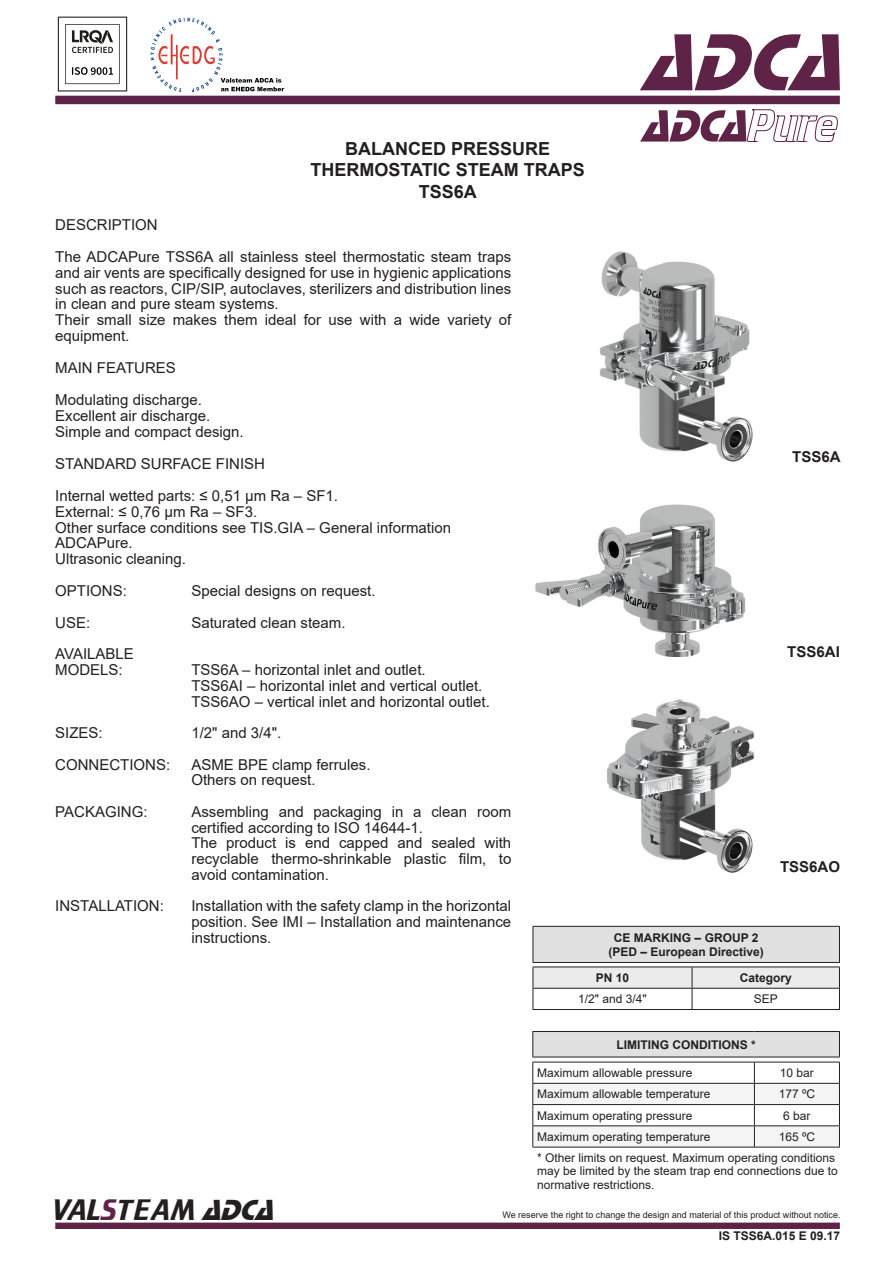
<style>
.page{position:relative;width:893px;height:1263px;background:#fff}
.page>*{position:absolute;margin:0;border:0;box-sizing:border-box;transform-origin:0 0}
.t1{font:italic 84px "Stop D";color:#5f2348}
.t2{font:30px "Trekker";color:#231f20}
.t3{font:700 18px "Arial";color:#231f20}
.t4{font:15px/15.8px "Arial";color:#231f20;text-align:justify}
.t5{font:700 15px "Arial";color:#231f20}
.Estilo_de_parágrafo_1{font:12px/13.5px "Arial";color:#231f20}
.t6{font:700 12px "Arial";color:#231f20}
.t7{font:9px "Arial";color:#231f20}
.s1{color:#5f2348}
.s2{font-family:"Stop D";font-style:italic}
</style>
<div class="page">
<div style="left:55px;top:96px;width:785px;height:8px;background:#5e2348"></div>
<div style="left:55px;top:1222px;width:785px;height:7px;background:#5f2348;border:2px solid #5f2348"></div>
<img style="left:57px;top:16px;width:71px;height:76px">
<svg style="left:640px;top:110px;width:198px;height:32px"></svg>
<img style="left:150px;top:17px;width:135px;height:75px">
<img style="left:600px;top:251px;width:153px;height:211px">
<img style="left:535px;top:504px;width:211px;height:153px">
<img style="left:607px;top:700px;width:148px;height:172px">
<hr style="left:532px;top:1031px;width:222px;height:1px;background:#231f20">
<hr style="left:754px;top:1031px;width:86px;height:1px;background:#231f20">
<svg style="left:532px;top:1032px;width:308px;height:115px"></svg>
<hr style="left:532px;top:1147px;width:222px;height:1px;background:#231f20">
<hr style="left:754px;top:1147px;width:86px;height:1px;background:#231f20">
<div style="left:533px;top:926px;width:306px;height:36px;background:#e1e1e1"></div>
<hr style="left:533px;top:1009px;width:159px;height:1px;background:#231f20">
<hr style="left:692px;top:1009px;width:148px;height:1px;background:#231f20">
<hr style="left:533px;top:926px;width:159px;height:1px;background:#231f20">
<hr style="left:533px;top:927px;width:1px;height:35px;background:#231f20">
<hr style="left:692px;top:926px;width:148px;height:1px;background:#231f20">
<hr style="left:839px;top:927px;width:1px;height:35px;background:#231f20">
<hr style="left:533px;top:962px;width:159px;height:1px;background:#231f20">
<hr style="left:692px;top:962px;width:148px;height:1px;background:#231f20">
<hr style="left:533px;top:966px;width:159px;height:1px;background:#231f20">
<hr style="left:692px;top:966px;width:148px;height:1px;background:#231f20">
<svg style="left:533px;top:967px;width:307px;height:42px"></svg>
<hr style="left:533px;top:988px;width:159px;height:1px;background:#231f20">
<hr style="left:692px;top:988px;width:148px;height:1px;background:#231f20">
<p class="t4" style="left:55px;top:217px;width:104px">DESCRIPTION</p>
<p class="t3" style="left:345px;top:135px;width:207px">BALANCED PRESSURE</p>
<p class="t3" style="left:310px;top:157px;width:276px">THERMOSTATIC STEAM TRAPS</p>
<p class="t3" style="left:419px;top:179px;width:60px">TSS6A</p>
<p class="t4" style="left:55px;top:249px;width:458px">The ADCAPure TSS6A all stainless steel thermostatic steam traps and air vents are specifically designed for use in hygienic applications such as reactors, CIP/SIP, autoclaves, sterilizers and distribution lines in clean and pure steam systems.</p>
<p class="t4" style="left:55px;top:312px;width:458px">Their small size makes them ideal for use with a wide variety of equipment.</p>
<p class="t4" style="left:55px;top:360px;width:122px">MAIN FEATURES</p>
<p class="t4" style="left:55px;top:392px;width:148px">Modulating discharge.</p>
<p class="t4" style="left:55px;top:408px;width:157px">Excellent air discharge.</p>
<p class="t4" style="left:55px;top:423px;width:190px">Simple and compact design.</p>
<p class="t4" style="left:55px;top:456px;width:211px">STANDARD SURFACE FINISH</p>
<p class="t4" style="left:55px;top:488px;width:284px">Internal wetted parts: ≤ 0,51 µm Ra – SF1.</p>
<p class="t4" style="left:55px;top:504px;width:203px">External: ≤ 0,76 µm Ra – SF3.</p>
<p class="t4" style="left:55px;top:519px;width:397px">Other surface conditions see TIS.GIA – General information</p>
<p class="t4" style="left:55px;top:535px;width:79px">ADCAPure.</p>
<p class="t4" style="left:55px;top:551px;width:132px">Ultrasonic cleaning.</p>
<h1 class="t1" style="left:641px;top:14px;width:227px">ADCA</h1>
<p class="t5" style="left:792px;top:446px;width:50px">TSS6A</p>
<p class="t4" style="left:55px;top:583px;width:73px">OPTIONS:</p>
<p class="t4" style="left:55px;top:614px;width:37px">USE:</p>
<p class="t4" style="left:55px;top:646px;width:80px">AVAILABLE</p>
<p class="t4" style="left:55px;top:662px;width:69px">MODELS:</p>
<p class="t4" style="left:55px;top:725px;width:49px">SIZES:</p>
<p class="t4" style="left:55px;top:756px;width:117px">CONNECTIONS:</p>
<p class="t4" style="left:55px;top:803px;width:94px">PACKAGING:</p>
<p class="t4" style="left:55px;top:898px;width:110px">INSTALLATION:</p>
<p class="t4" style="left:191px;top:583px;width:186px">Special designs on request.</p>
<p class="t4" style="left:191px;top:614px;width:156px">Saturated clean steam.</p>
<p class="t4" style="left:191px;top:662px;width:236px">TSS6A – horizontal inlet and outlet.</p>
<p class="t4" style="left:191px;top:677px;width:292px">TSS6AI – horizontal inlet and vertical outlet.</p>
<p class="t4" style="left:191px;top:693px;width:300px">TSS6AO – vertical inlet and horizontal outlet.</p>
<p class="t4" style="left:191px;top:725px;width:91px">1/2" and 3/4".</p>
<p class="t4" style="left:191px;top:756px;width:181px">ASME BPE clamp ferrules.</p>
<p class="t4" style="left:191px;top:772px;width:126px">Others on request.</p>
<p class="t4" style="left:191px;top:803px;width:321px">Assembling and packaging in a clean room certified according to ISO 14644-1.</p>
<p class="t4" style="left:191px;top:835px;width:321px">The product is end capped and sealed with recyclable thermo-shrinkable plastic film, to avoid contamination.</p>
<p class="t4" style="left:191px;top:898px;width:321px">Installation with the safety clamp in the horizontal position. See IMI – Installation and maintenance instructions.</p>
<p class="t5" style="left:787px;top:641px;width:54px">TSS6AI</p>
<p class="t5" style="left:780px;top:856px;width:62px">TSS6AO</p>
<p class="t6" style="left:614px;top:929px;width:146px">CE MARKING – GROUP 2</p>
<p class="t6" style="left:608px;top:943px;width:157px">(PED – European Directive)</p>
<p class="t6" style="left:596px;top:969px;width:35px">PN 10</p>
<p class="t6" style="left:740px;top:969px;width:54px">Category</p>
<p class="Estilo_de_parágrafo_1" style="left:578px;top:992px;width:70px">1/2" and 3/4"</p>
<p class="Estilo_de_parágrafo_1" style="left:754px;top:992px;width:26px">SEP</p>
<p class="t6" style="left:616px;top:1036px;width:141px">LIMITING CONDITIONS *</p>
<p class="Estilo_de_parágrafo_1" style="left:537px;top:1066px;width:157px">Maximum allowable pressure</p>
<p class="Estilo_de_parágrafo_1" style="left:780px;top:1066px;width:36px">10 bar</p>
<p class="Estilo_de_parágrafo_1" style="left:537px;top:1087px;width:175px">Maximum allowable temperature</p>
<p class="Estilo_de_parágrafo_1" style="left:779px;top:1087px;width:38px">177 ºC</p>
<p class="Estilo_de_parágrafo_1" style="left:537px;top:1108px;width:157px">Maximum operating pressure</p>
<p class="Estilo_de_parágrafo_1" style="left:783px;top:1108px;width:29px">6 bar</p>
<p class="Estilo_de_parágrafo_1" style="left:537px;top:1130px;width:175px">Maximum operating temperature</p>
<p class="Estilo_de_parágrafo_1" style="left:779px;top:1130px;width:38px">165 ºC</p>
<p class="Estilo_de_parágrafo_1" style="left:537px;top:1150px;width:302px">* Other limits on request. Maximum operating conditions may be limited by the steam trap end connections due to normative restrictions.</p>
<p class="t2" style="left:52px;top:1193px;width:232px">VAL<span class="s1">S</span>TEAM <span class="s2">ADCA</span></p>
<p class="t7" style="left:502px;top:1209px;width:340px">We reserve the right to change the design and material of this product without notice.</p>
<p class="t6" style="left:719px;top:1227px;width:123px">IS TSS6A.015 E 09.17</p>
</div>
